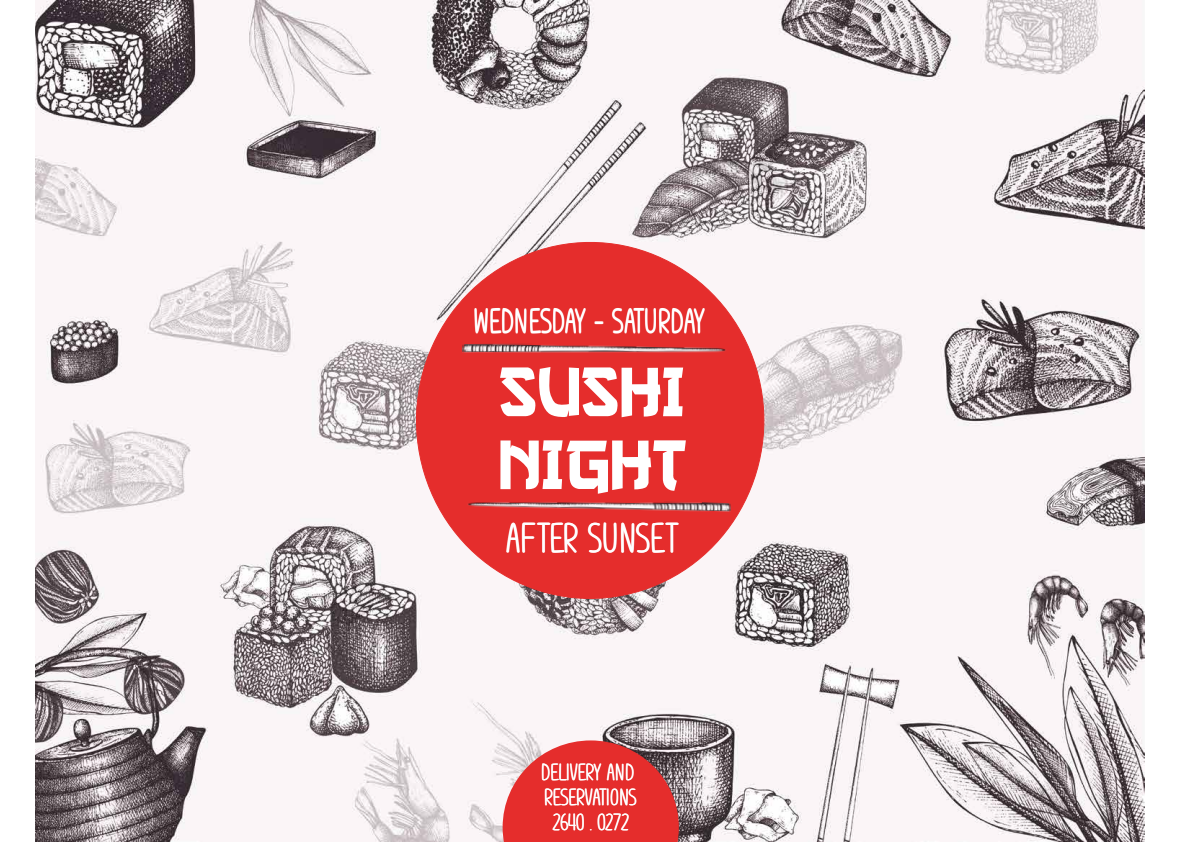
<style>
.page{position:relative;width:1191px;height:842px;background:#fff}
.page>*{position:absolute;margin:0;border:0;box-sizing:border-box;transform-origin:0 0}
.t1{font:73.2px/72.8px "Gangof Three";color:#fff}
.t2{font:700 40.8px "Im Wunderland";letter-spacing:.03em;color:#fff}
.t3{font:700 33.5px "Im Wunderland";letter-spacing:.015em;color:#fff}
.t4{font:700 23px/25.1px "Im Wunderland";color:#fff;text-align:center}
</style>
<div class="page">
<img style="left:36px;top:0;width:1108px;height:842px">
<svg style="left:394px;top:220px;width:390px;height:401px"></svg>
<img style="left:461px;top:496px;width:270px;height:23px">
<img style="left:462px;top:342px;width:269px;height:18px">
<svg style="left:502px;top:740px;width:177px;height:102px;background:#db4544"></svg>
<h3 class="t3" style="left:475px;top:304px;width:232px">WEDNESDAY - SATURDAY</h3>
<h1 class="t1" style="left:499px;top:352px;width:190px">SUSHI<br>NIGHT</h1>
<h2 class="t2" style="left:507px;top:517px;width:174px">AFTER SUNSET</h2>
<p class="t4" style="left:542px;top:759px;width:96px">DELIVERY AND<br>RESERVATIONS<br>2640 . 0272</p>
</div>
